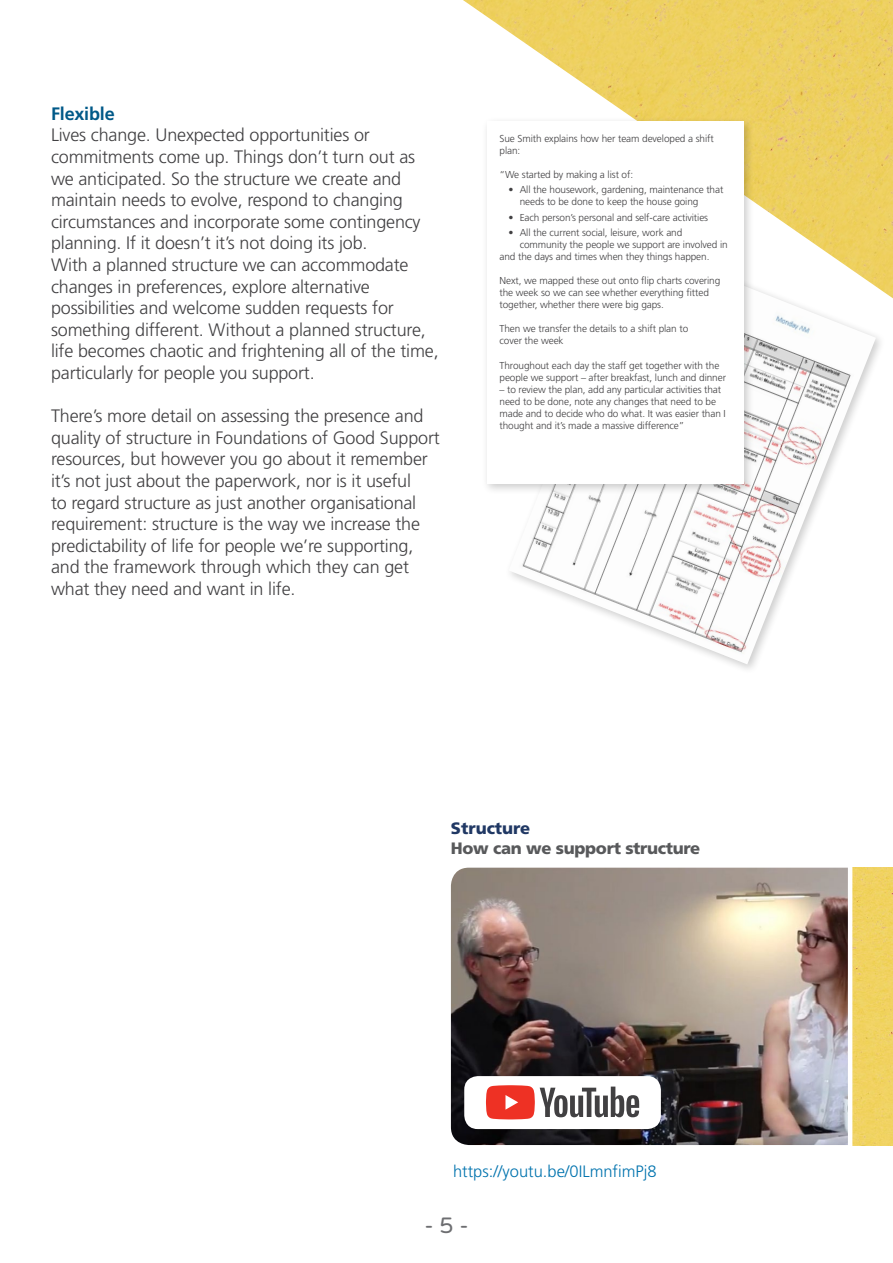
<style>
.page{position:relative;width:893px;height:1263px;background:#fff}
.page>*{position:absolute;margin:0;border:0;box-sizing:border-box;transform-origin:0 0}
.t1{font:22.5px "Varela Round";color:#6d6e71}
.t2{font:300 18px/21.6px "Frutiger LT Std";letter-spacing:-.01em;color:#414042}
.t3{font:700 18px "Frutiger LT Std";letter-spacing:-.01em;color:#005988}
.t4{font:300 16.5px "Frutiger LT Std";color:#0073ae}
.t5{font:900 16.5px "Frutiger LT Std";letter-spacing:-.02em;color:#58595b}
.t6{font:900 16.5px "Frutiger LT Std";color:#203864}
.t7{font:300 10.05px/12px "Frutiger LT Std";letter-spacing:-.01em;color:#414042}
</style>
<div class="page">
<img style="left:463px;top:0;width:430px;height:298px">
<div style="left:504px;top:240px;width:382px;height:435px;background:#000;opacity:.2"></div>
<img style="left:509px;top:244px;width:367px;height:420px">
<img style="left:451px;top:867px;width:442px;height:278px">
<div style="left:464px;top:1076px;width:197px;height:53px;background:#fff;border-radius:14px"></div>
<svg style="left:486px;top:1085px;width:153px;height:34px"></svg>
<hr style="left:848px;top:860px;width:4px;height:403px;background:#fff">
<div style="left:481px;top:116px;width:274px;height:379px;background:#000;opacity:.2"></div>
<div style="left:487px;top:122px;width:256px;height:362px;background:#fff"></div>
<p class="t3" style="left:51px;top:103px;width:65px">Flexible</p>
<p class="t2" style="left:51px;top:125px;width:389px">Lives change. Unexpected opportunities or commitments come up. Things don’t turn out as we anticipated. So the structure we create and maintain needs to evolve, respond to changing circumstances and incorporate some contingency planning. If it doesn’t it’s not doing its job.<br>With a planned structure we can accommodate changes in preferences, explore alternative possibilities and welcome sudden requests for something different. Without a planned structure, life becomes chaotic and frightening all of the time, particularly for people you support.</p>
<p class="t2" style="left:51px;top:405px;width:390px">There’s more detail on assessing the presence and quality of structure in Foundations of Good Support resources, but however you go about it remember it’s not just about the paperwork, nor is it useful<br>to regard structure as just another organisational requirement: structure is the way we increase the predictability of life for people we’re supporting, and the framework through which they can get what they need and want in life.</p>
<p class="t7" style="left:500px;top:133px;width:216px">Sue Smith explains how her team developed a shift plan:</p>
<p class="t7" style="left:500px;top:169px;width:135px">“We started by making a list of:</p>
<p class="t7" style="left:520px;top:184px;width:205px;text-indent:-11px">• All the housework, gardening, maintenance that needs to be done to keep the house going</p>
<p class="t7" style="left:508px;top:211px;width:201px">• Each person’s personal and self-care activities</p>
<p class="t7" style="left:508px;top:226px;width:175px">• All the current social, leisure, work and</p>
<p class="t7" style="left:520px;top:239px;width:210px">community the people we support are involved in</p>
<p class="t7" style="left:500px;top:251px;width:211px">and the days and times when they things happen.</p>
<p class="t7" style="left:500px;top:275px;width:222px">Next, we mapped these out onto flip charts covering the week so we can see whether everything fitted together, whether there were big gaps.</p>
<p class="t7" style="left:500px;top:323px;width:190px">Then we transfer the details to a shift plan to cover the week</p>
<p class="t7" style="left:500px;top:359px;width:228px">Throughout each day the staff get together with the people we support – after breakfast, lunch and dinner</p>
<p class="t7" style="left:500px;top:383px;width:228px">– to review the plan, add any particular activities that need to be done, note any changes that need to be made and to decide who do what. It was easier than I thought and it’s made a massive difference”</p>
<p class="t6" style="left:451px;top:819px;width:81px">Structure</p>
<p class="t5" style="left:451px;top:838px;width:251px">How can we support structure</p>
<p class="t4" style="left:453px;top:1161px;width:205px">https://youtu.be/0ILmnfimPj8</p>
<p class="t1" style="left:424px;top:1210px;width:46px">- 5 -</p>
</div>
